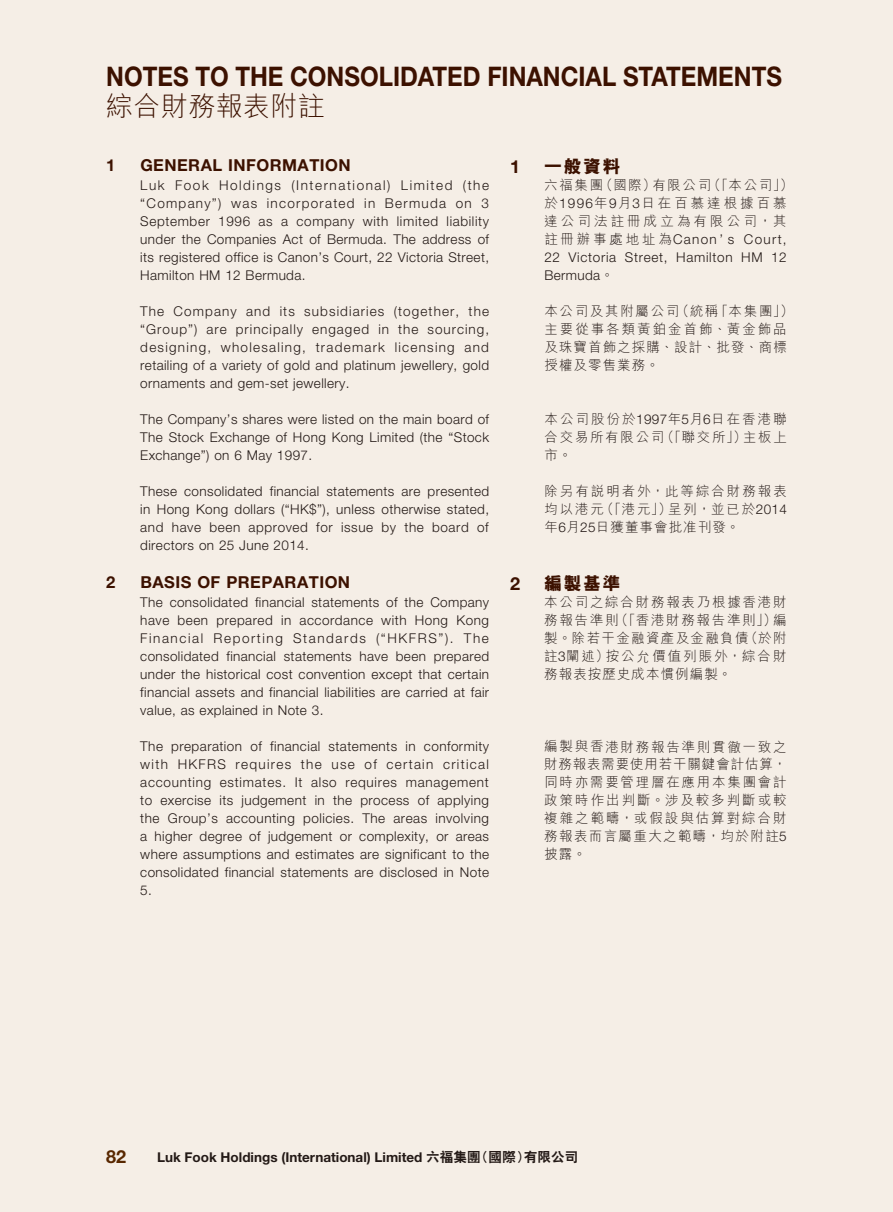
<style>
.page{position:relative;width:893px;height:1212px;background:#f5eee6}
.page>*{position:absolute;margin:0;border:0;box-sizing:border-box;transform-origin:0 0}
.t1{font:700 27px "Helvetica Neue LT Std";color:#3c1100;scale:.89 1}
.t2{font:300 27px "M Hei HK";letter-spacing:.015em;color:#3c1100}
.t3{font:800 18px "M Hei HK";letter-spacing:.08em;color:#3c1100}
.t4{font:700 18px "Helvetica Neue LT Std";color:#582700}
.t5{font:700 18px "Helvetica Neue LT Std";color:#3c1100}
.t6{font:700 16.5px "Helvetica Neue LT Std";color:#3c1100}
.t7{font:300 13.5px/18px "Helvetica Neue LT Std";letter-spacing:.03em;color:#231916;text-align:justify}
.t8{font:300 13.5px/18px "M Hei HK";letter-spacing:.125em;color:#231916;text-align:justify}
.t9{font:300 13.5px/18px "M Hei HK";letter-spacing:.22em;color:#231916}
.t10{font:700 13.5px "Helvetica Neue LT Std";color:#231916}
.s1{font-family:"Helvetica Neue LT Std"}
.s2{font-family:"M Hei HK"}
.s3{font-family:"C Hei 2 HK";font-weight:800}
</style>
<div class="page">
<h1 class="t1" style="left:106px;top:60px;width:761px">NOTES TO THE CONSOLIDATED FINANCIAL STATEMENTS</h1>
<h1 class="t2" style="left:106px;top:87px;width:220px">綜合財務報表附註</h1>
<p class="t6" style="left:106px;top:155px;width:11px">1</p>
<p class="t6" style="left:140px;top:155px;width:26px">GENERAL</p>
<p class="t6" style="left:228px;top:155px;width:12px">INFORMATION</p>
<p class="t7" style="left:140px;top:175px;width:350px">Luk Fook Holdings (International) Limited (the “Company”) was incorporated in Bermuda on 3<br>September 1996 as a company with limited liability under the Companies Act of Bermuda. The address of its registered office is Canon’s Court, 22 Victoria Street, Hamilton HM 12 Bermuda.</p>
<p class="t7" style="left:140px;top:301px;width:350px">The Company and its subsidiaries (together, the “Group”) are principally engaged in the sourcing, designing, wholesaling, trademark licensing and retailing of a variety of gold and platinum jewellery, gold ornaments and gem-set jewellery.</p>
<p class="t7" style="left:140px;top:409px;width:350px">The Company’s shares were listed on the main board of The Stock Exchange of Hong Kong Limited (the “Stock Exchange”) on 6 May 1997.</p>
<p class="t7" style="left:140px;top:481px;width:350px">These consolidated financial statements are presented in Hong Kong dollars (“HK$”), unless otherwise stated, and have been approved for issue by the board of directors on 25 June 2014.</p>
<p class="t6" style="left:106px;top:572px;width:11px">2</p>
<p class="t6" style="left:140px;top:572px;width:23px">BASIS</p>
<p class="t6" style="left:197px;top:572px;width:42px">OF PREPARATION</p>
<p class="t7" style="left:140px;top:592px;width:350px">The consolidated financial statements of the Company have been prepared in accordance with Hong Kong Financial Reporting Standards (“HKFRS”). The consolidated financial statements have been prepared under the historical cost convention except that certain financial assets and financial liabilities are carried at fair value, as explained in Note 3.</p>
<p class="t7" style="left:140px;top:736px;width:350px">The preparation of financial statements in conformity with HKFRS requires the use of certain critical accounting estimates. It also requires management to exercise its judgement in the process of applying the Group’s accounting policies. The areas involving a higher degree of judgement or complexity, or areas where assumptions and estimates are significant to the consolidated financial statements are disclosed in Note 5.</p>
<h2 class="t5" style="left:510px;top:156px;width:12px">1</h2>
<h2 class="t3" style="left:544px;top:155px;width:78px">一般資料</h2>
<p class="t9" style="left:544px;top:176px;width:251px">六福集團（國際）有限公司（「本公司」）於<span class="s1">1996</span>年<span class="s1">9</span>月<span class="s1">3</span>日在百慕達根據百慕達公司法註冊成立為有限公司，其</p>
<p class="t7" style="left:544px;top:230px;width:244px"><span class="s2">註冊辦事處地址為</span>Canon ’ s Court, 22 Victoria Street, Hamilton HM 12<br>Bermuda<span class="s2">。</span></p>
<p class="t8" style="left:544px;top:302px;width:251px;text-align:left">本公司及其附屬公司（統稱「本集團」）主要從事各類黃鉑金首飾、黃金飾品及珠寶首飾之採購、設計、批發、商標授權及零售業務。</p>
<p class="t8" style="left:544px;top:410px;width:244px">本公司股份於<span class="s1">1997</span>年<span class="s1">5</span>月<span class="s1">6</span>日在香港聯合交易所有限公司（「聯交所」）主板上市。</p>
<p class="t8" style="left:544px;top:482px;width:244px">除另有說明者外，此等綜合財務報表均以港元（「港元」）呈列，並已於<span class="s1">2014</span>年<span class="s1">6</span>月<span class="s1">25</span>日獲董事會批准刊發。</p>
<h2 class="t5" style="left:510px;top:573px;width:12px">2</h2>
<h2 class="t3" style="left:544px;top:572px;width:78px">編製基準</h2>
<p class="t8" style="left:544px;top:593px;width:244px">本公司之綜合財務報表乃根據香港財務報告準則（「香港財務報告準則」）編製。除若干金融資產及金融負債（於附註<span class="s1">3</span>闡述）按公允價值列賬外，綜合財務報表按歷史成本慣例編製。</p>
<p class="t8" style="left:544px;top:737px;width:244px">編製與香港財務報告準則貫徹一致之財務報表需要使用若干關鍵會計估算，同時亦需要管理層在應用本集團會計政策時作出判斷。涉及較多判斷或較複雜之範疇，或假設與估算對綜合財務報表而言屬重大之範疇，均於附註<span class="s1">5</span>披露。</p>
<h2 class="t4" style="left:106px;top:1145px;width:22px">82</h2>
<p class="t10" style="left:157px;top:1149px;width:423px">LUK FOOK HOLDINGS (INTERNATIONAL) LIMITED <span class="s3">六福集團（國際）有限公司</span></p>
</div>
